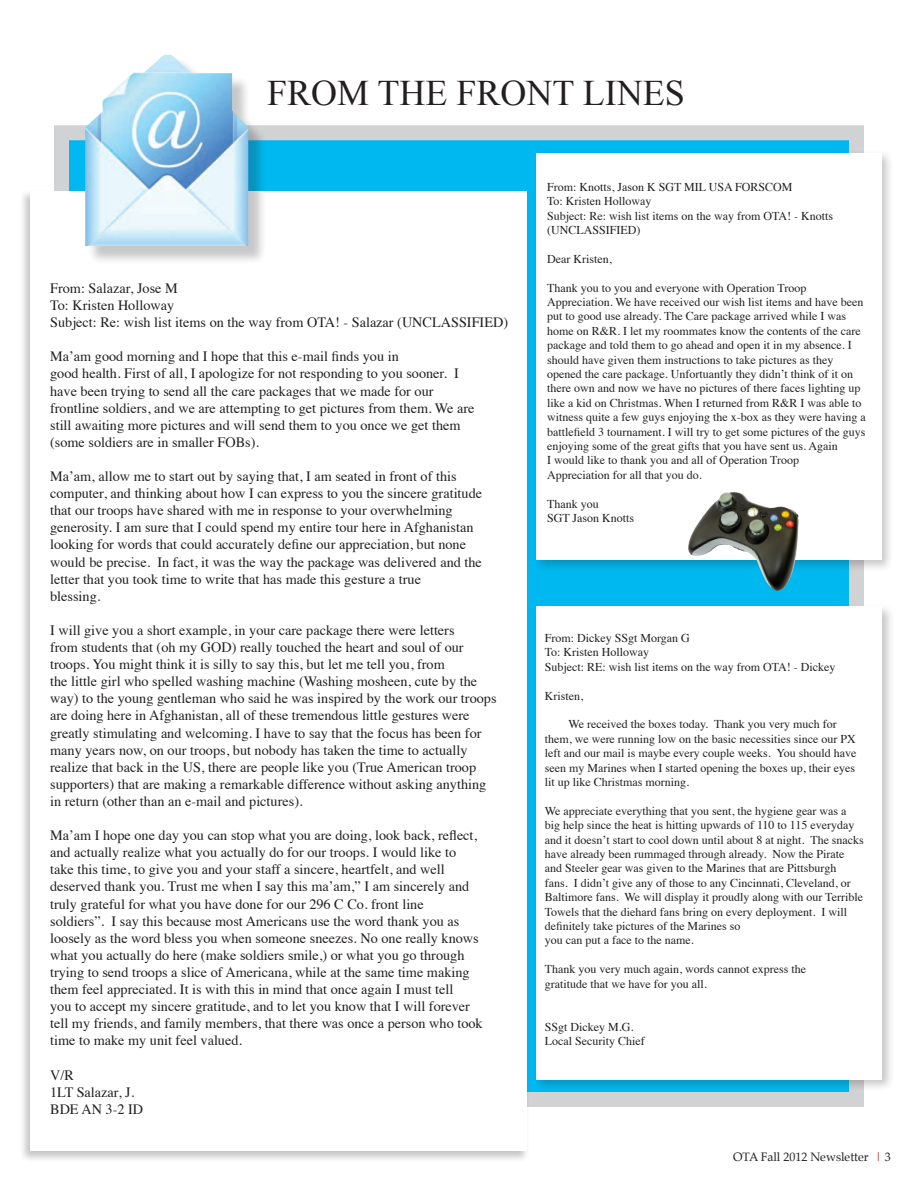
<style>
.page{position:relative;width:918px;height:1188px;background:#fff}
.page>*{position:absolute;margin:0;border:0;box-sizing:border-box;transform-origin:0 0}
.t1{font:36px "Times New Roman";color:#231f20}
.t2{font:14.25px/17.1px "Times";color:#231f20}
.t3{font:12px/14.4px "Times";color:#231f20}
.t4{font:12px "Palatino";color:#231f20}
.s1{color:#ae1a1e}
</style>
<div class="page">
<div style="left:54px;top:125px;width:810px;height:982px;background:#00b8f0;border:15px solid #d1d2d4"></div>
<div style="left:532px;top:150px;width:363px;height:423px;background:#231f20;opacity:.25"></div>
<div style="left:536px;top:153px;width:346px;height:407px;background:#fff"></div>
<img style="left:686px;top:492px;width:114px;height:99px">
<div style="left:19px;top:189px;width:511px;height:974px;background:#231f20;opacity:.25"></div>
<div style="left:30px;top:191px;width:497px;height:960px;background:#fff"></div>
<div style="left:87px;top:57px;width:180px;height:208px;background:#231f20;opacity:.25"></div>
<img style="left:85px;top:55px;width:163px;height:191px">
<div style="left:533px;top:603px;width:362px;height:490px;background:#231f20;opacity:.25"></div>
<div style="left:536px;top:606px;width:346px;height:473px;background:#fff"></div>
<h1 class="t1" style="left:267px;top:69px;width:419px">FROM THE FRONT LINES</h1>
<p class="t2" style="left:50px;top:278px;width:459px">From: Salazar, Jose M<br>To: Kristen Holloway<br>Subject: Re: wish list items on the way from OTA! - Salazar (UNCLASSIFIED)</p>
<p class="t2" style="left:50px;top:347px;width:426px">Ma’am good morning and I hope that this e-mail finds you in<br>good health. First of all, I apologize for not responding to you sooner. I have been trying to send all the care packages that we made for our frontline soldiers, and we are attempting to get pictures from them. We are still awaiting more pictures and will send them to you once we get them (some soldiers are in smaller FOBs).</p>
<p class="t2" style="left:50px;top:466px;width:434px">Ma’am, allow me to start out by saying that, I am seated in front of this computer, and thinking about how I can express to you the sincere gratitude that our troops have shared with me in response to your overwhelming generosity. I am sure that I could spend my entire tour here in Afghanistan looking for words that could accurately define our appreciation, but none would be precise. In fact, it was the way the package was delivered and the letter that you took time to write that has made this gesture a true<br>blessing.</p>
<p class="t2" style="left:50px;top:620px;width:448px">I will give you a short example, in your care package there were letters<br>from students that (oh my GOD) really touched the heart and soul of our troops. You might think it is silly to say this, but let me tell you, from<br>the little girl who spelled washing machine (Washing mosheen, cute by the way) to the young gentleman who said he was inspired by the work our troops are doing here in Afghanistan, all of these tremendous little gestures were greatly stimulating and welcoming. I have to say that the focus has been for many years now, on our troops, but nobody has taken the time to actually realize that back in the US, there are people like you (True American troop supporters) that are making a remarkable difference without asking anything in return (other than an e-mail and pictures).</p>
<p class="t2" style="left:50px;top:826px;width:434px">Ma’am I hope one day you can stop what you are doing, look back, reflect, and actually realize what you actually do for our troops. I would like to take this time, to give you and your staff a sincere, heartfelt, and well deserved thank you. Trust me when I say this ma’am,” I am sincerely and truly grateful for what you have done for our 296 C Co. front line<br>soldiers”. I say this because most Americans use the word thank you as loosely as the word bless you when someone sneezes. No one really knows what you actually do here (make soldiers smile,) or what you go through trying to send troops a slice of Americana, while at the same time making them feel appreciated. It is with this in mind that once again I must tell<br>you to accept my sincere gratitude, and to let you know that I will forever tell my friends, and family members, that there was once a person who took time to make my unit feel valued.</p>
<p class="t2" style="left:50px;top:1065px;width:95px">V/R<br>1LT Salazar, J.<br>BDE AN 3-2 ID</p>
<p class="t3" style="left:547px;top:179px;width:288px">From: Knotts, Jason K SGT MIL USA FORSCOM<br>To: Kristen Holloway<br>Subject: Re: wish list items on the way from OTA! - Knotts (UNCLASSIFIED)</p>
<p class="t3" style="left:547px;top:251px;width:66px">Dear Kristen,</p>
<p class="t3" style="left:547px;top:279px;width:320px">Thank you to you and everyone with Operation Troop Appreciation. We have received our wish list items and have been put to good use already. The Care package arrived while I was home on R&amp;R. I let my roommates know the contents of the care package and told them to go ahead and open it in my absence. I should have given them instructions to take pictures as they opened the care package. Unfortuantly they didn’t think of it on there own and now we have no pictures of there faces lighting up like a kid on Christmas. When I returned from R&amp;R I was able to witness quite a few guys enjoying the x-box as they were having a battlefield 3 tournament. I will try to get some pictures of the guys enjoying some of the great gifts that you have sent us. Again<br>I would like to thank you and all of Operation Troop<br>Appreciation for all that you do.</p>
<p class="t3" style="left:547px;top:495px;width:89px">Thank you<br>SGT Jason Knotts</p>
<p class="t3" style="left:545px;top:630px;width:292px">From: Dickey SSgt Morgan G<br>To: Kristen Holloway<br>Subject: RE: wish list items on the way from OTA! - Dickey</p>
<p class="t3" style="left:545px;top:687px;width:40px">Kristen,</p>
<p class="t3" style="left:545px;top:716px;width:313px;text-indent:24px">We received the boxes today. Thank you very much for them, we were running low on the basic necessities since our PX left and our mail is maybe every couple weeks. You should have seen my Marines when I started opening the boxes up, their eyes lit up like Christmas morning.</p>
<p class="t3" style="left:545px;top:802px;width:321px">We appreciate everything that you sent, the hygiene gear was a big help since the heat is hitting upwards of 110 to 115 everyday and it doesn’t start to cool down until about 8 at night. The snacks have already been rummaged through already. Now the Pirate and Steeler gear was given to the Marines that are Pittsburgh<br>fans. I didn’t give any of those to any Cincinnati, Cleveland, or Baltimore fans. We will display it proudly along with our Terrible Towels that the diehard fans bring on every deployment. I will definitely take pictures of the Marines so<br>you can put a face to the name.</p>
<p class="t3" style="left:545px;top:961px;width:263px">Thank you very much again, words cannot express the gratitude that we have for you all.</p>
<p class="t3" style="left:545px;top:1018px;width:101px">SSgt Dickey M.G.<br>Local Security Chief</p>
<p class="t4" style="left:733px;top:1147px;width:159px">OTA Fall 2012 Newsletter <span class="s1">|</span> 3</p>
</div>
